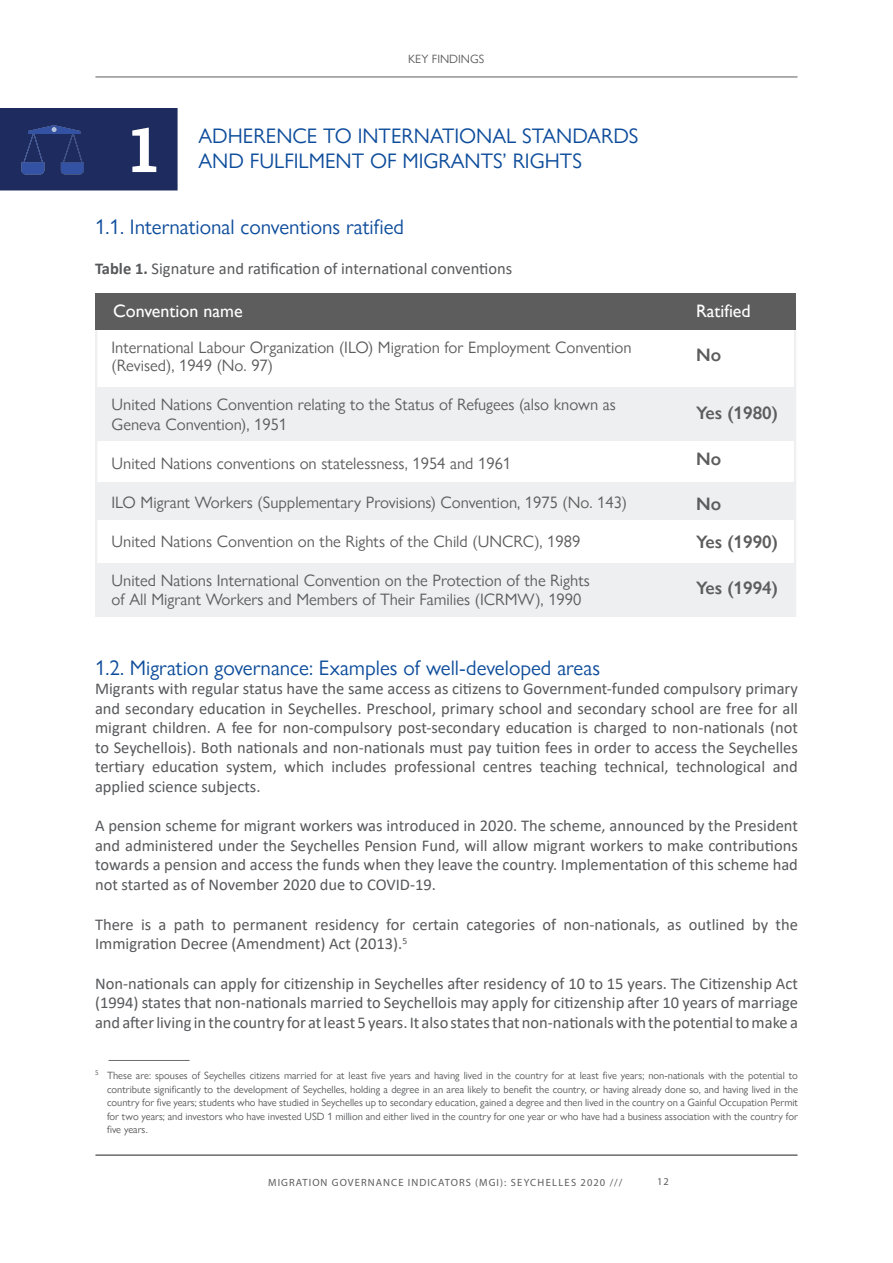
<style>
.page{position:relative;width:893px;height:1263px;background:#fff}
.page>*{position:absolute;margin:0;border:0;box-sizing:border-box;transform-origin:0 0}
.t1{font:21px/25.2px "Gill Sans Nova";color:#0d4c9b}
.t2{font:600 18px "Gill Sans Nova";color:#5d5d5d}
.t3{font:18px "Gill Sans";color:#fff}
.t4{font:16.5px/19.5px "Calibri";color:#57585a;text-align:justify}
.t5{font:16.5px/19.5px "Gill Sans Nova";color:#5d5d5d}
.t6{font:12px "Gill Sans Nova";color:#5d5d5d}
.t7{font:10.5px/13.5px "Gill Sans Nova";color:#57585a;text-align:justify}
.t8{font:10.5px "Myriad Pro";letter-spacing:.1em;color:#5d5d5d}
.s1{font-weight:700}
</style>
<div class="page">
<hr style="left:95px;top:1155px;width:702px;height:1px;background:#231f20">
<hr style="left:95px;top:77px;width:702px;height:1px;background:#5c5c5c">
<svg style="left:0;top:108px;width:178px;height:82px;background:#283668"></svg>
<div style="left:95px;top:563px;width:701px;height:54px;background:#edeff0"></div>
<div style="left:95px;top:387px;width:701px;height:54px;background:#edeff0"></div>
<div style="left:95px;top:482px;width:701px;height:38px;background:#edeff0"></div>
<hr style="left:95px;top:311px;width:2px;height:306px;background:#edeff0">
<hr style="left:794px;top:311px;width:2px;height:306px;background:#edeff0">
<div style="left:95px;top:293px;width:701px;height:37px;background:#5d5d5d"></div>
<hr style="left:109px;top:1060px;width:81px;height:1px;background:#6c6d70">
<p class="t6" style="left:408px;top:51px;width:78px">KEY FINDINGS</p>
<p class="t1" style="left:199px;top:123px;width:442px">ADHERENCE TO INTERNATIONAL STANDARDS<br>AND FULFILMENT OF MIGRANTS’ RIGHTS</p>
<p class="t1" style="left:95px;top:214px;width:311px">1.1. International conventions ratified</p>
<p class="t4" style="left:95px;top:258px;width:419px"><span class="s1">Table 1.</span> Signature and ratification of international conventions</p>
<p class="t3" style="left:113px;top:300px;width:131px">Convention name</p>
<p class="t3" style="left:696px;top:300px;width:56px">Ratified</p>
<p class="t5" style="left:112px;top:337px;width:522px;line-height:18.8px">International Labour Organization (ILO) Migration for Employment Convention (Revised), 1949 (No. 97)</p>
<p class="t5" style="left:112px;top:395px;width:506px">United Nations Convention relating to the Status of Refugees (also known as<br>Geneva Convention), 1951</p>
<p class="t5" style="left:112px;top:453px;width:401px">United Nations conventions on statelessness, 1954 and 1961</p>
<p class="t5" style="left:112px;top:492px;width:517px">ILO Migrant Workers (Supplementary Provisions) Convention, 1975 (No. 143)</p>
<p class="t5" style="left:112px;top:531px;width:470px">United Nations Convention on the Rights of the Child (UNCRC), 1989</p>
<p class="t5" style="left:112px;top:570px;width:480px">United Nations International Convention on the Protection of the Rights of All Migrant Workers and Members of Their Families (ICRMW), 1990</p>
<p class="t2" style="left:696px;top:344px;width:27px">No</p>
<p class="t2" style="left:696px;top:402px;width:83px">Yes (1980)</p>
<p class="t2" style="left:696px;top:448px;width:27px">No</p>
<p class="t2" style="left:696px;top:492px;width:27px">No</p>
<p class="t2" style="left:696px;top:530px;width:83px">Yes (1990)</p>
<p class="t2" style="left:696px;top:577px;width:83px">Yes (1994)</p>
<p class="t1" style="left:95px;top:655px;width:507px">1.2. Migration governance: Examples of well-developed areas</p>
<p class="t4" style="left:95px;top:678px;width:704px">Migrants with regular status have the same access as citizens to Government-funded compulsory primary and secondary education in Seychelles. Preschool, primary school and secondary school are free for all migrant children. A fee for non-compulsory post-secondary education is charged to non-nationals (not to Seychellois). Both nationals and non-nationals must pay tuition fees in order to access the Seychelles tertiary education system, which includes professional centres teaching technical, technological and applied science subjects.</p>
<p class="t4" style="left:95px;top:816px;width:704px">A pension scheme for migrant workers was introduced in 2020. The scheme, announced by the President and administered under the Seychelles Pension Fund, will allow migrant workers to make contributions towards a pension and access the funds when they leave the country. Implementation of this scheme had not started as of November 2020 due to COVID-19.</p>
<p class="t4" style="left:95px;top:914px;width:704px">There is a path to permanent residency for certain categories of non-nationals, as outlined by the<br>Immigration Decree (Amendment) Act (2013).<sup>5</sup></p>
<p class="t4" style="left:95px;top:973px;width:704px">Non-nationals can apply for citizenship in Seychelles after residency of 10 to 15 years. The Citizenship Act (1994) states that non-nationals married to Seychellois may apply for citizenship after 10 years of marriage and after living in the country for at least 5 years. It also states that non-nationals with the potential to make a</p>
<p class="t7" style="left:107px;top:1069px;width:692px;text-indent:-12px"><sup>5</sup> These are: spouses of Seychelles citizens married for at least five years and having lived in the country for at least five years; non-nationals with the potential to contribute significantly to the development of Seychelles, holding a degree in an area likely to benefit the country, or having already done so, and having lived in the country for five years; students who have studied in Seychelles up to secondary education, gained a degree and then lived in the country on a Gainful Occupation Permit for two years; and investors who have invested USD 1 million and either lived in the country for one year or who have had a business association with the country for five years.</p>
<p class="t8" style="left:268px;top:1176px;width:356px">MIGRATION GOVERNANCE INDICATORS (MGI): SEYCHELLES 2020 ///</p>
<p class="t8" style="left:657px;top:1175px;width:13px">12</p>
</div>
